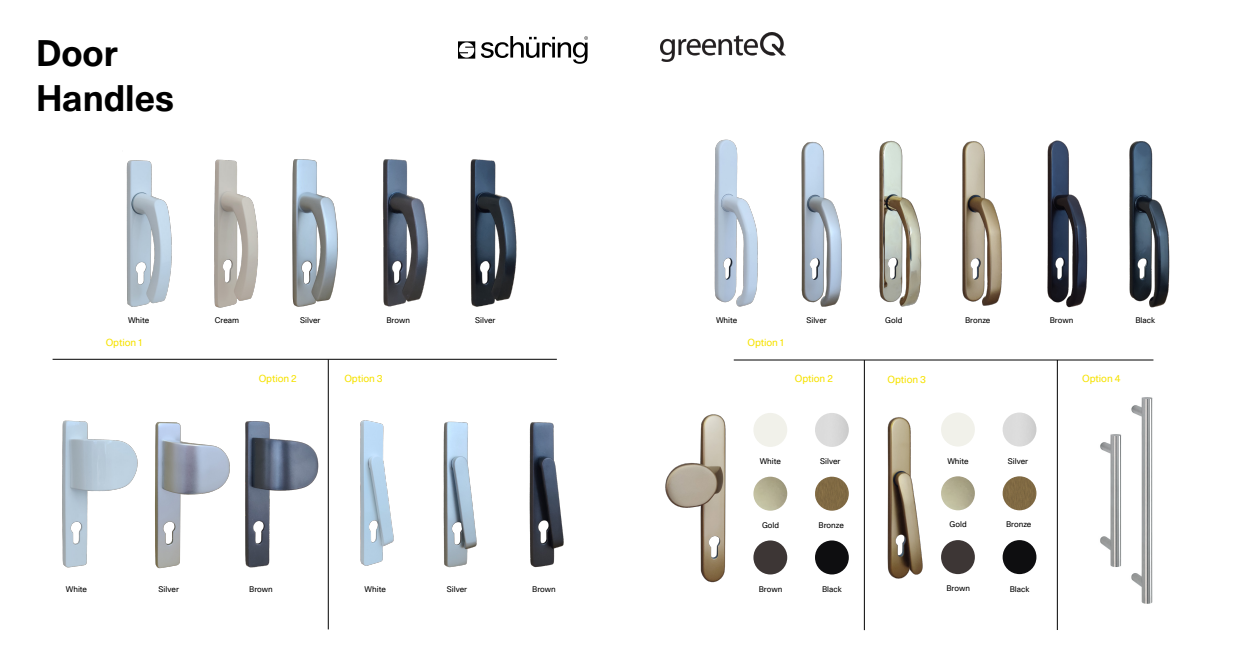
<style>
.page{position:relative;width:1248px;height:652px;background:#fff}
.page>*{position:absolute;margin:0;border:0;box-sizing:border-box;transform-origin:0 0}
.t1{font:700 36px/45px "Unica 77 LL";color:#000}
.t2{font:10px "Unica 77 LL";color:#f6e201}
.t3{font:8px "Unica 77 LL";color:#000}
</style>
<div class="page">
<img style="left:887px;top:417px;width:36px;height:162px">
<img style="left:665px;top:414px;width:61px;height:169px">
<img style="left:360px;top:420px;width:34px;height:146px">
<img style="left:714px;top:139px;width:44px;height:168px">
<hr style="left:733px;top:360px;width:420px;height:1px;background:#000">
<hr style="left:864px;top:360px;width:1px;height:270px;background:#000">
<hr style="left:53px;top:359px;width:504px;height:1px;background:#000">
<hr style="left:328px;top:359px;width:1px;height:270px;background:#000">
<img style="left:245px;top:421px;width:74px;height:147px">
<img style="left:155px;top:422px;width:75px;height:147px">
<img style="left:62px;top:420px;width:76px;height:148px">
<img style="left:529px;top:422px;width:35px;height:146px">
<img style="left:443px;top:421px;width:34px;height:147px">
<img style="left:470px;top:160px;width:47px;height:147px">
<img style="left:382px;top:159px;width:47px;height:148px">
<img style="left:292px;top:159px;width:46px;height:148px">
<img style="left:214px;top:159px;width:45px;height:149px">
<img style="left:801px;top:141px;width:41px;height:166px">
<img style="left:1129px;top:141px;width:41px;height:167px">
<img style="left:1047px;top:140px;width:41px;height:168px">
<img style="left:962px;top:141px;width:40px;height:165px">
<img style="left:879px;top:140px;width:43px;height:167px">
<img style="left:815px;top:413px;width:33px;height:34px;border-radius:17px">
<img style="left:815px;top:477px;width:33px;height:34px;border-radius:17px">
<img style="left:815px;top:540px;width:33px;height:34px;border-radius:17px">
<img style="left:753px;top:540px;width:34px;height:34px;border-radius:17px">
<svg style="left:458px;top:41px;width:17px;height:18px"></svg>
<svg style="left:481px;top:36px;width:107px;height:28px"></svg>
<img style="left:660px;top:32px;width:125px;height:30px">
<img style="left:753px;top:477px;width:34px;height:34px;border-radius:17px">
<img style="left:1002px;top:413px;width:34px;height:34px;border-radius:17px">
<img style="left:1002px;top:476px;width:34px;height:34px;border-radius:17px">
<img style="left:1002px;top:540px;width:34px;height:34px;border-radius:17px">
<img style="left:940px;top:540px;width:34px;height:34px;border-radius:17px">
<img style="left:940px;top:476px;width:34px;height:34px;border-radius:17px">
<hr style="left:1057px;top:360px;width:1px;height:270px;background:#000">
<img style="left:1100px;top:397px;width:53px;height:207px">
<img style="left:126px;top:160px;width:46px;height:147px">
<h1 class="t1" style="left:36px;top:30px;width:139px">Door<br>Handles</h1>
<p class="t3" style="left:128px;top:315px;width:23px">White</p>
<p class="t3" style="left:215px;top:315px;width:26px">Cream</p>
<p class="t3" style="left:300px;top:315px;width:22px">Silver</p>
<p class="t3" style="left:386px;top:315px;width:25px">Brown</p>
<p class="t3" style="left:475px;top:315px;width:22px">Silver</p>
<p class="t3" style="left:716px;top:315px;width:23px">White</p>
<p class="t3" style="left:806px;top:315px;width:22px">Silver</p>
<p class="t3" style="left:885px;top:315px;width:19px">Gold</p>
<p class="t3" style="left:965px;top:315px;width:27px">Bronze</p>
<p class="t3" style="left:1049px;top:315px;width:25px">Brown</p>
<p class="t3" style="left:1135px;top:315px;width:21px">Black</p>
<p class="t2" style="left:106px;top:336px;width:38px">Option 1</p>
<p class="t2" style="left:747px;top:336px;width:38px">Option 1</p>
<p class="t2" style="left:259px;top:372px;width:40px">Option 2</p>
<p class="t2" style="left:344px;top:371px;width:40px">Option 3</p>
<p class="t2" style="left:794px;top:372px;width:40px">Option 2</p>
<p class="t2" style="left:887px;top:372px;width:40px">Option 3</p>
<p class="t2" style="left:1082px;top:371px;width:40px">Option 4</p>
<p class="t3" style="left:759px;top:456px;width:23px">White</p>
<p class="t3" style="left:820px;top:456px;width:22px">Silver</p>
<p class="t3" style="left:947px;top:455px;width:23px">White</p>
<p class="t3" style="left:1007px;top:455px;width:22px">Silver</p>
<p class="t3" style="left:762px;top:520px;width:19px">Gold</p>
<p class="t3" style="left:818px;top:520px;width:27px">Bronze</p>
<p class="t3" style="left:949px;top:519px;width:19px">Gold</p>
<p class="t3" style="left:1006px;top:519px;width:27px">Bronze</p>
<p class="t3" style="left:66px;top:584px;width:23px">White</p>
<p class="t3" style="left:159px;top:584px;width:22px">Silver</p>
<p class="t3" style="left:249px;top:584px;width:25px">Brown</p>
<p class="t3" style="left:364px;top:584px;width:23px">White</p>
<p class="t3" style="left:447px;top:584px;width:22px">Silver</p>
<p class="t3" style="left:532px;top:584px;width:25px">Brown</p>
<p class="t3" style="left:758px;top:584px;width:25px">Brown</p>
<p class="t3" style="left:822px;top:584px;width:21px">Black</p>
<p class="t3" style="left:946px;top:583px;width:25px">Brown</p>
<p class="t3" style="left:1009px;top:584px;width:21px">Black</p>
</div>
